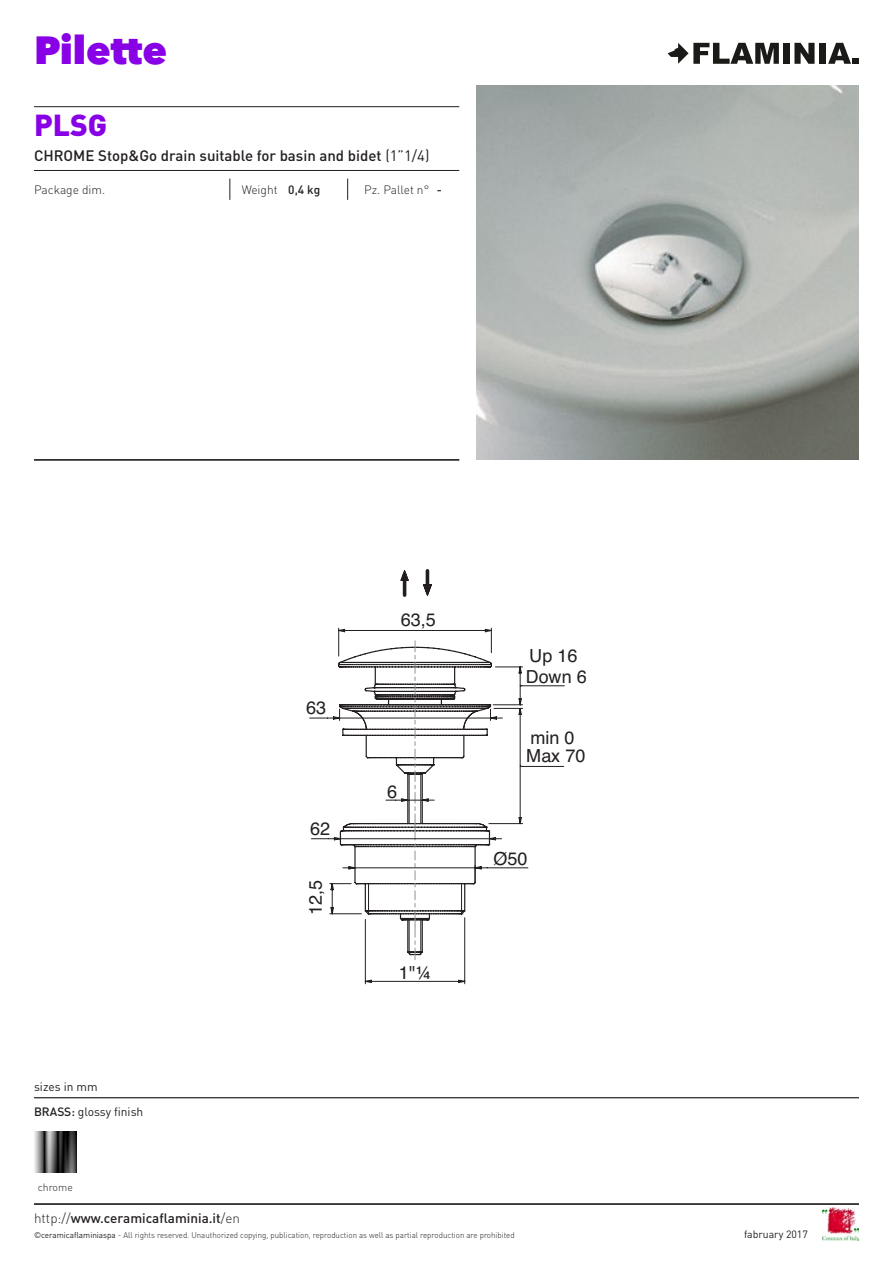
<style>
.page{position:relative;width:893px;height:1263px;background:#fff}
.page>*{position:absolute;margin:0;border:0;box-sizing:border-box;transform-origin:0 0}
.t1{font:800 39px "Avenir Next LT Pro";color:#8800e6}
.t2{font:900 30px "DIN";color:#8800e6}
.t3{font:18px/21.6px "Helvetica";color:#231f20}
.t4{font:500 15px "DIN";color:#231f20}
.t5{font:500 13.5px "DIN";color:#231f20}
.t6{font:300 12px "DIN";color:#231f20}
.t7{font:12px "DIN";color:#231f20}
.t8{font:10.5px "DIN";color:#231f20}
.t9{font:300 10.5px "DIN";color:#231f20}
.t10{font:300 8.25px "DIN";color:#231f20}
.s1{font-weight:400}
.s2{font-weight:500}
.s3{font-weight:300}
</style>
<div class="page">
<img style="left:822px;top:1208px;width:37px;height:32px">
<svg style="left:668px;top:43px;width:111px;height:21px"></svg>
<div style="left:783px;top:43px;width:7px;height:21px;background:#1a1a17"></div>
<svg style="left:794px;top:43px;width:20px;height:21px"></svg>
<div style="left:819px;top:43px;width:7px;height:21px;background:#1a1a17"></div>
<svg style="left:828px;top:43px;width:31px;height:21px"></svg>
<hr style="left:34px;top:106px;width:425px;height:1px;background:#231f20">
<hr style="left:34px;top:170px;width:425px;height:1px;background:#231f20">
<svg style="left:400px;top:569px;width:32px;height:28px"></svg>
<hr style="left:426px;top:571px;width:3px;height:21px;background:#231f20">
<hr style="left:403px;top:574px;width:3px;height:21px;background:#231f20">
<svg style="left:309px;top:628px;width:256px;height:356px"></svg>
<img style="left:476px;top:85px;width:383px;height:374px">
<svg style="left:230px;top:179px;width:1px;height:21px"></svg>
<svg style="left:347px;top:179px;width:1px;height:21px"></svg>
<hr style="left:34px;top:1203px;width:825px;height:2px;background:#231f20">
<hr style="left:34px;top:459px;width:425px;height:1px;background:#231f20">
<hr style="left:34px;top:1097px;width:825px;height:1px;background:#231f20">
<img style="left:35px;top:1131px;width:42px;height:42px">
<h1 class="t1" style="left:34px;top:26px;width:135px">Pilette</h1>
<h2 class="t2" style="left:34px;top:105px;width:75px">PLSG</h2>
<h3 class="t4" style="left:34px;top:146px;width:397px">CHROME Stop&amp;Go drain suitable for basin and bidet <span class="s1">(1”1/4)</span></h3>
<h3 class="t6" style="left:34px;top:182px;width:73px">Package dim.</h3>
<h3 class="t6" style="left:242px;top:182px;width:80px">Weight <span class="s2">0,4 kg</span></h3>
<h3 class="t6" style="left:364px;top:182px;width:79px">Pz. Pallet n° <span class="s2">-</span></h3>
<h3 class="t7" style="left:34px;top:1079px;width:65px">sizes in mm</h3>
<h3 class="t7" style="left:34px;top:1104px;width:111px"><span class="s2">BRASS:</span> glossy finish</h3>
<p class="t9" style="left:38px;top:1180px;width:37px">chrome</p>
<h3 class="t5" style="left:34px;top:1209px;width:207px"><span class="s3">http://</span>www.ceramicaflaminia.it<span class="s3">/en</span></h3>
<h3 class="t3" style="left:306px;top:697px;width:22px">63</h3>
<h3 class="t3" style="left:310px;top:818px;width:22px">62</h3>
<h3 class="t3" style="left:305px;top:915px;width:37px;rotate:-90deg">12,5</h3>
<h3 class="t3" style="left:401px;top:610px;width:37px">63,5</h3>
<h3 class="t3" style="left:387px;top:781px;width:12px">6</h3>
<h3 class="t3" style="left:399px;top:962px;width:33px">1"¼</h3>
<h3 class="t3" style="left:526px;top:645px;width:63px">Up 16<br>Down 6</h3>
<h3 class="t3" style="left:526px;top:729px;width:61px;line-height:18.1px">min 0<br>Max 70</h3>
<h3 class="t3" style="left:493px;top:849px;width:36px">Ø50</h3>
<p class="t10" style="left:34px;top:1230px;width:482px"><span class="s1">©ceramicaflaminiaspa</span> - All rights reserved. Unauthorized copying, publication, reproduction as well as partial reproduction are prohibited</p>
<p class="t8" style="left:744px;top:1228px;width:65px">fabruary 2017</p>
</div>
